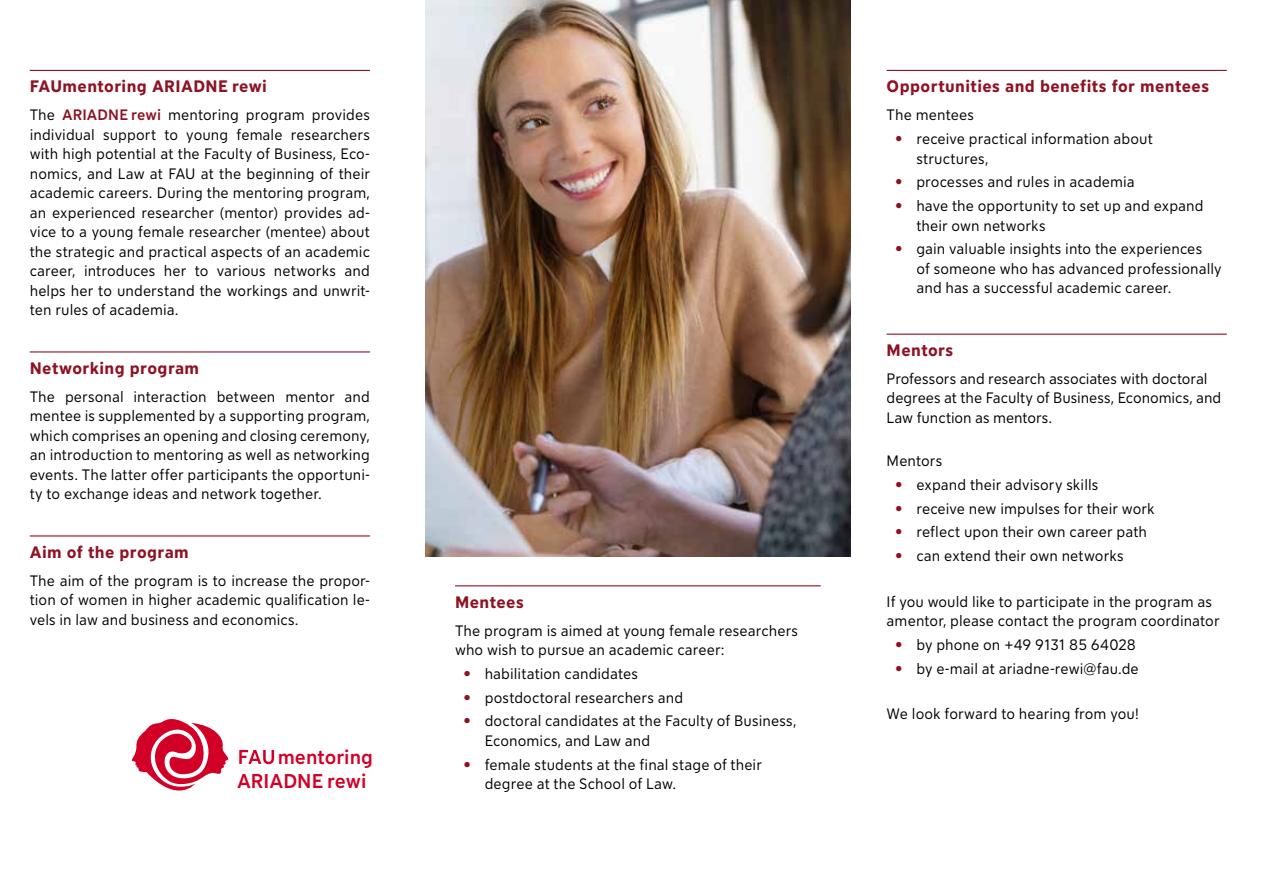
<style>
.page{position:relative;width:1263px;height:893px;background:#fff}
.page>*{position:absolute;margin:0;border:0;box-sizing:border-box;transform-origin:0 0}
.t1{font:500 19.8px/23.9px "FAU Sans";color:#d20027}
.t2{font:700 16.5px "FAU Sans";letter-spacing:.025em;color:#8d1323}
.t3{font:15px/19.5px "FAU Sans";letter-spacing:.005em;color:#000}
.s1{font-weight:500;color:#8d1323}
.s2{font-weight:700;color:#8d1323}
</style>
<div class="page">
<hr style="left:30px;top:70px;width:340px;height:1px;background:#8d1323">
<hr style="left:30px;top:351px;width:340px;height:1px;background:#8d1323">
<hr style="left:30px;top:535px;width:340px;height:1px;background:#8d1323">
<img style="left:425px;top:0;width:425px;height:556px">
<hr style="left:887px;top:70px;width:340px;height:1px;background:#8d1323">
<hr style="left:887px;top:334px;width:340px;height:1px;background:#8d1323">
<hr style="left:455px;top:585px;width:366px;height:1px;background:#8d1323">
<svg style="left:132px;top:719px;width:96px;height:71px"></svg>
<svg style="left:239px;top:750px;width:35px;height:14px"></svg>
<p class="t2" style="left:30px;top:74px;width:239px">FAUmentoring ARIADNE rewi</p>
<p class="t3" style="left:30px;top:104px;width:342px;text-align:justify">The <span class="s1">ARIADNE rewi</span> mentoring program provides individual support to young female researchers with high potential at the Faculty of Business, Eco&shy;nomics, and Law at FAU at the beginning of their academic careers. During the mentoring program, an experienced researcher (mentor) provides ad&shy;vice to a young female researcher (mentee) about the strategic and practical aspects of an academic career, introduces her to various networks and helps her to understand the workings and unwrit&shy;ten rules of academia.</p>
<p class="t2" style="left:30px;top:356px;width:171px">Networking program</p>
<p class="t3" style="left:30px;top:386px;width:342px;text-align:justify">The personal interaction between mentor and mentee is supplemented by a supporting program, which comprises an opening and closing ceremony, an introduction to mentoring as well as networking events. The latter offer participants the opportuni&shy;ty to exchange ideas and network together.</p>
<p class="t2" style="left:30px;top:540px;width:161px">Aim of the program</p>
<p class="t3" style="left:30px;top:570px;width:342px;text-align:justify">The aim of the program is to increase the propor&shy;tion of women in higher academic qualification le&shy;vels in law and business and economics.</p>
<h1 class="t1" style="left:237px;top:747px;width:137px;text-indent:41px">mentoring<br>ARIADNE rewi</h1>
<p class="t2" style="left:455px;top:590px;width:70px">Mentees</p>
<p class="t3" style="left:455px;top:620px;width:345px">The program is aimed at young female researchers who wish to pursue an academic career:</p>
<p class="t3" style="left:463px;top:663px;width:176px"><span class="s2">•</span> habilitation candidates</p>
<p class="t3" style="left:463px;top:687px;width:221px"><span class="s2">•</span> postdoctoral researchers and</p>
<p class="t3" style="left:485px;top:710px;width:313px;text-indent:-21px"><span class="s2">•</span> doctoral candidates at the Faculty of Business,<br>Economics, and Law and</p>
<p class="t3" style="left:485px;top:754px;width:279px;text-indent:-21px"><span class="s2">•</span> female students at the final stage of their degree at the School of Law.</p>
<p class="t2" style="left:887px;top:74px;width:324px">Opportunities and benefits for mentees</p>
<p class="t3" style="left:887px;top:104px;width:89px">The mentees</p>
<p class="t3" style="left:916px;top:128px;width:238px;text-indent:-21px"><span class="s2">•</span> receive practical information about structures,</p>
<p class="t3" style="left:895px;top:171px;width:241px"><span class="s2">•</span> processes and rules in academia</p>
<p class="t3" style="left:916px;top:195px;width:289px;text-indent:-21px"><span class="s2">•</span> have the opportunity to set up and expand their own networks</p>
<p class="t3" style="left:916px;top:238px;width:307px;text-indent:-21px"><span class="s2">•</span> gain valuable insights into the experiences<br>of someone who has advanced professionally and has a successful academic career.</p>
<p class="t2" style="left:887px;top:338px;width:68px">Mentors</p>
<p class="t3" style="left:887px;top:368px;width:336px">Professors and research associates with doctoral degrees at the Faculty of Business, Economics, and<br>Law function as mentors.</p>
<p class="t3" style="left:887px;top:450px;width:57px">Mentors</p>
<p class="t3" style="left:895px;top:474px;width:205px"><span class="s2">•</span> expand their advisory skills</p>
<p class="t3" style="left:895px;top:498px;width:261px"><span class="s2">•</span> receive new impulses for their work</p>
<p class="t3" style="left:895px;top:522px;width:253px"><span class="s2">•</span> reflect upon their own career path</p>
<p class="t3" style="left:895px;top:545px;width:230px"><span class="s2">•</span> can extend their own networks</p>
<p class="t3" style="left:887px;top:591px;width:334px">If you would like to participate in the program as amentor, please contact the program coordinator</p>
<p class="t3" style="left:895px;top:634px;width:242px"><span class="s2">•</span> by phone on +49 9131 85 64028</p>
<p class="t3" style="left:895px;top:658px;width:245px"><span class="s2">•</span> by e-mail at ariadne-rewi@fau.de</p>
<p class="t3" style="left:887px;top:703px;width:254px">We look forward to hearing from you!</p>
</div>
